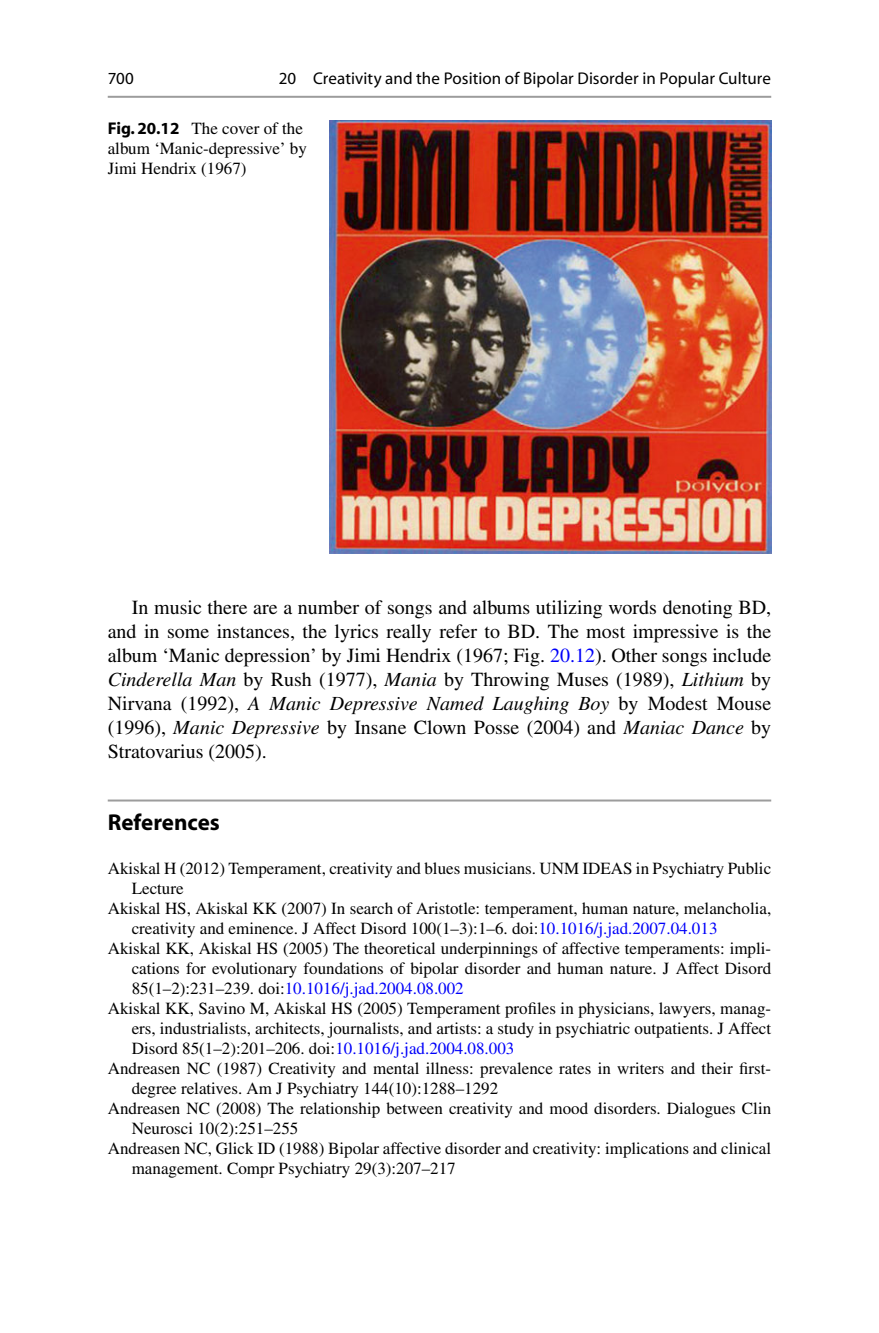
<style>
.page{position:relative;width:879px;height:1333px;background:#fff}
.page>*{position:absolute;margin:0;border:0;box-sizing:border-box;transform-origin:0 0}
.t1{font:700 23px "Lsrsrq Xkvlpy Myriad";color:#000}
.t2{font:20px/24px "Sqdjnq Pvvwrp Times";color:#000;text-align:justify}
.t3{font:italic 20px "Tsfpbg Thwpyv Times";color:#000}
.t4{font:17px/20px "Sqdjnq Pvvwrp Times";color:#000}
.t5{font:17px "Jrylnt Xjlstk Myriad";letter-spacing:.005em;color:#000}
.t6{font:17px "Sqdjnq Pvvwrp Times";color:#0000fa}
.s1{font-family:"Lsrsrq Xkvlpy Myriad";font-weight:700}
.s2{color:#0000fa}
.s3{font-family:"Tsfpbg Thwpyv Times";font-style:italic}
.s4{font-family:"Sqdjnq Pvvwrp Times";font-style:normal}
.s5{color:#000}
</style>
<div class="page">
<hr style="left:108px;top:799px;width:663px;height:2px;background:#9c9c9c">
<img style="left:329px;top:121px;width:442px;height:433px">
<hr style="left:108px;top:96px;width:663px;height:2px;background:#9c9c9c">
<p class="t5" style="left:108px;top:72px;width:28px">700</p>
<p class="t5" style="left:279px;top:72px;width:494px">20 Creativity and the Position of Bipolar Disorder in Popular Culture</p>
<p class="t4" style="left:108px;top:120px;width:201px"><span class="s1">Fig. 20.12</span> The cover of the album ‘Manic-depressive’ by<br>Jimi Hendrix (1967)</p>
<p class="t2" style="left:108px;top:596px;width:665px;text-indent:24px">In music there are a number of songs and albums utilizing words denoting BD, and in some instances, the lyrics really refer to BD. The most impressive is the album ‘Manic depression’ by Jimi Hendrix (1967; Fig. <span class="s2">20.12</span> ). Other songs include <span class="s3">Cinderella Man</span> by Rush (1977), <span class="s3">Mania</span> by Throwing Muses (1989), <span class="s3">Lithium</span> by</p>
<p class="t3" style="left:108px;top:695px;width:665px"><span class="s4">Nirvana (1992),</span> A Manic Depressive Named Laughing Boy <span class="s4">by Modest Mouse</span></p>
<p class="t2" style="left:108px;top:716px;width:665px">(1996), <span class="s3">Manic Depressive</span> by Insane Clown Posse (2004) and <span class="s3">Maniac Dance</span> by<br>Stratovarius (2005).</p>
<h1 class="t1" style="left:108px;top:813px;width:114px">References</h1>
<p class="t4" style="left:108px;top:859px;width:665px">Akiskal H (2012) Temperament, creativity and blues musicians. UNM IDEAS in Psychiatry Public</p>
<p class="t4" style="left:132px;top:879px;width:53px">Lecture</p>
<p class="t4" style="left:108px;top:899px;width:665px">Akiskal HS, Akiskal KK (2007) In search of Aristotle: temperament, human nature, melancholia,</p>
<p class="t4" style="left:132px;top:919px;width:587px">creativity and eminence. J Affect Disord 100(1–3):1–6. doi:<span class="s2">10.1016/j.jad.2007.04.013</span></p>
<p class="t4" style="left:108px;top:939px;width:665px">Akiskal KK, Akiskal HS (2005) The theoretical underpinnings of affective temperaments: impli-</p>
<p class="t4" style="left:132px;top:959px;width:641px">cations for evolutionary foundations of bipolar disorder and human nature. J Affect Disord</p>
<p class="t6" style="left:132px;top:981px;width:333px"><span class="s5">85(1–2):231–239. doi:</span>10.1016/j.jad.2004.08.002</p>
<p class="t4" style="left:108px;top:999px;width:665px">Akiskal KK, Savino M, Akiskal HS (2005) Temperament profiles in physicians, lawyers, manag-</p>
<p class="t4" style="left:132px;top:1019px;width:641px">ers, industrialists, architects, journalists, and artists: a study in psychiatric outpatients. J Affect</p>
<p class="t4" style="left:132px;top:1039px;width:384px">Disord 85(1–2):201–206. doi:<span class="s2">10.1016/j.jad.2004.08.003</span></p>
<p class="t4" style="left:108px;top:1059px;width:665px">Andreasen NC (1987) Creativity and mental illness: prevalence rates in writers and their first-</p>
<p class="t4" style="left:132px;top:1079px;width:368px">degree relatives. Am J Psychiatry 144(10):1288–1292</p>
<p class="t4" style="left:108px;top:1099px;width:665px">Andreasen NC (2008) The relationship between creativity and mood disorders. Dialogues Clin</p>
<p class="t4" style="left:132px;top:1119px;width:168px">Neurosci 10(2):251–255</p>
<p class="t4" style="left:108px;top:1139px;width:665px">Andreasen NC, Glick ID (1988) Bipolar affective disorder and creativity: implications and clinical</p>
<p class="t4" style="left:132px;top:1159px;width:325px">management. Compr Psychiatry 29(3):207–217</p>
</div>
